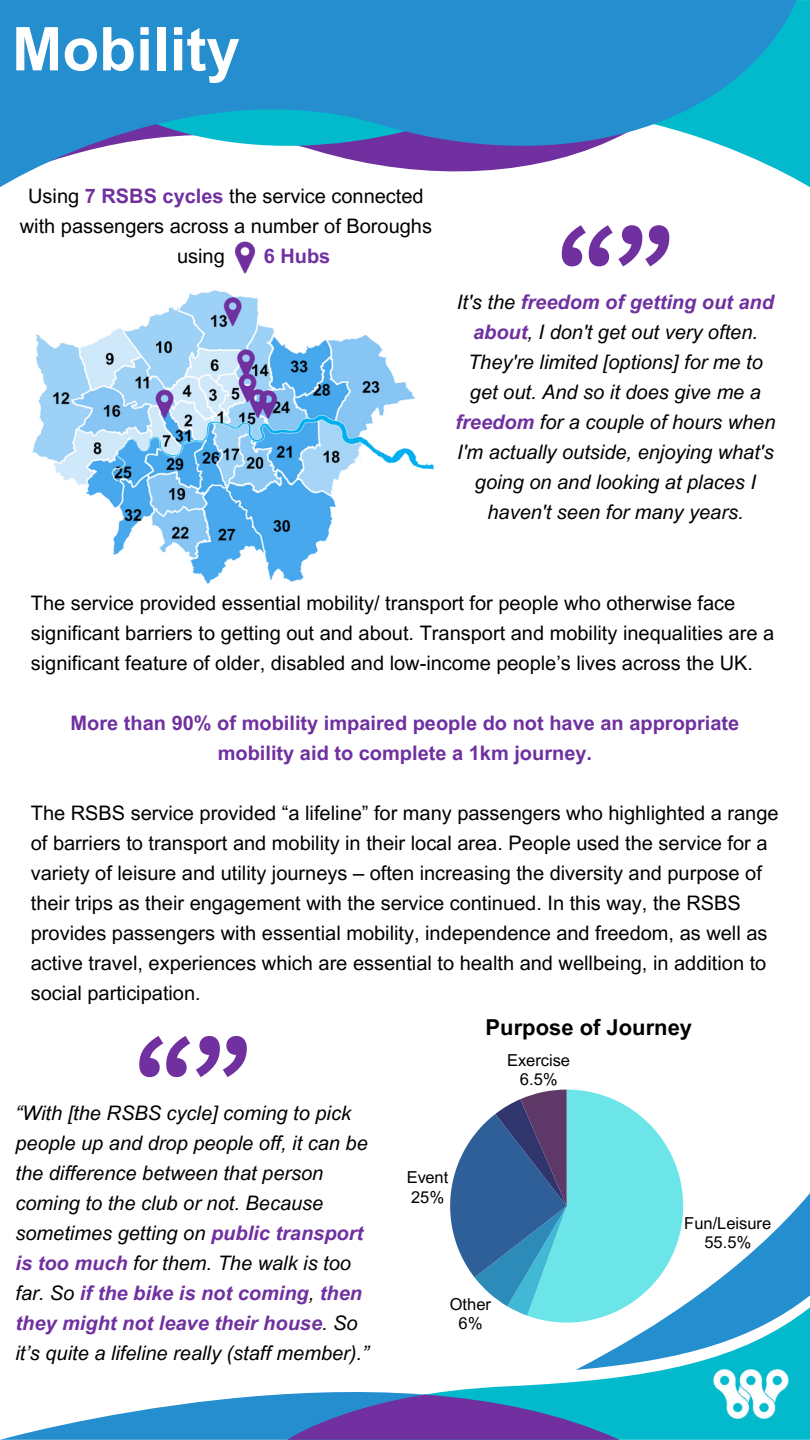
<style>
.page{position:relative;width:810px;height:1440px;background:#fff}
.page>*{position:absolute;margin:0;border:0;box-sizing:border-box;transform-origin:0 0}
.t1{font:700 120px "Canva Sans";color:#7030a0}
.t2{font:700 60.4px "Arial MT Pro";color:#fff}
.t3{font:700 22px "Arial MT Pro";color:#000}
.t4{font:20px/30px "Arial MT Pro";color:#000}
.t5{font:italic 20px/30px "Arial MT Pro";color:#000;text-align:center}
.t6{font:700 20px/30px "Arial MT Pro";color:#7030a0;text-align:center}
.t7{font:italic 700 20px "Arial MT Pro";color:#7030a0}
.t8{font:16.5px "Arial MT Pro";color:#000}
.s1{font-weight:700;color:#7030a0}
.s2{font-weight:400;color:#000}
</style>
<div class="page">
<svg style="left:0;top:0;width:797px;height:187px;fill:#258ecf"></svg>
<svg style="left:0;top:1394px;width:287px;height:46px;fill:#258ecf"></svg>
<svg style="left:287px;top:1370px;width:523px;height:70px;fill:#03bacd"></svg>
<svg style="left:287px;top:1395px;width:333px;height:45px;background:#4c5cb1"></svg>
<img style="left:705px;top:1370px;width:93px;height:57px">
<img style="left:234px;top:241px;width:22px;height:33px">
<svg style="left:450px;top:1090px;width:360px;height:280px"></svg>
<img style="left:32px;top:290px;width:402px;height:294px">
<p class="t2" style="left:12px;top:27px;width:230px">Mobility</p>
<p class="t4" style="left:20px;top:184px;width:414px;text-align:center">Using <span class="s1">7 RSBS cycles</span> the service connected with passengers across a number of Boroughs</p>
<p class="t4" style="left:177px;top:244px;width:49px">using</p>
<p class="t6" style="left:264px;top:244px;width:68px">6 Hubs</p>
<p class="t1" style="left:556px;top:186px;width:121px">“”</p>
<p class="t7" style="left:457px;top:295px;width:319px"><span class="s2">It's the</span> freedom of getting out and</p>
<p class="t5" style="left:456px;top:320px;width:322px"><span class="s1">about</span>, I don't get out very often.<br>They're limited [options] for me to get out. And so it does give me a <span class="s1">freedom</span> for a couple of hours when<br>I'm actually outside, enjoying what's going on and looking at places I haven't seen for many years.</p>
<p class="t4" style="left:31px;top:591px;width:745px">The service provided essential mobility/ transport for people who otherwise face significant barriers to getting out and about. Transport and mobility inequalities are a significant feature of older, disabled and low-income people’s lives across the UK.</p>
<p class="t6" style="left:71px;top:711px;width:670px">More than 90% of mobility impaired people do not have an appropriate mobility aid to complete a 1km journey.</p>
<p class="t4" style="left:31px;top:801px;width:749px">The RSBS service provided “a lifeline” for many passengers who highlighted a range of barriers to transport and mobility in their local area. People used the service for a variety of leisure and utility journeys – often increasing the diversity and purpose of their trips as their engagement with the service continued. In this way, the RSBS provides passengers with essential mobility, independence and freedom, as well as active travel, experiences which are essential to health and wellbeing, in addition to social participation.</p>
<p class="t1" style="left:134px;top:997px;width:121px">“”</p>
<p class="t5" style="left:16px;top:1100px;width:337px">“With [the RSBS cycle] coming to pick</p>
<p class="t5" style="left:16px;top:1130px;width:355px;text-align:left">people up and drop people off, it can be the difference between that person coming to the club or not. Because sometimes getting on <span class="s1">public transport is too much</span> for them. The walk is too far. So <span class="s1">if the bike is not coming</span>, <span class="s1">then they might not leave their house</span>. So it’s quite a lifeline really (staff member).”</p>
<p class="t3" style="left:486px;top:1019px;width:208px">Purpose of Journey</p>
<p class="t8" style="left:407px;top:1171px;width:43px">Event</p>
<p class="t8" style="left:411px;top:1191px;width:34px">25%</p>
<p class="t8" style="left:507px;top:1054px;width:64px">Exercise</p>
<p class="t8" style="left:520px;top:1073px;width:39px">6.5%</p>
<p class="t8" style="left:450px;top:1298px;width:43px">Other</p>
<p class="t8" style="left:459px;top:1317px;width:25px">6%</p>
<p class="t8" style="left:684px;top:1217px;width:88px">Fun/Leisure</p>
<p class="t8" style="left:704px;top:1236px;width:48px">55.5%</p>
</div>
